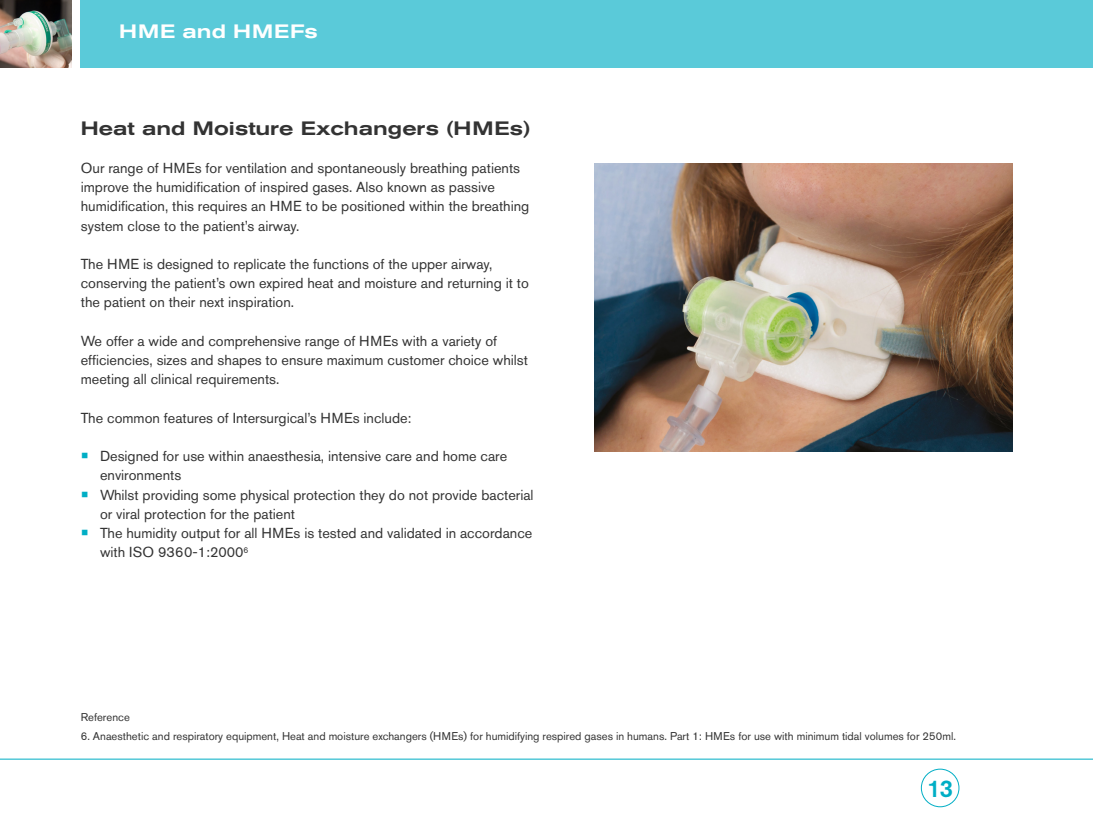
<style>
.page{position:relative;width:1093px;height:820px;background:#fff}
.page>*{position:absolute;margin:0;border:0;box-sizing:border-box;transform-origin:0 0}
.t1{font:500 24px "Akzidenz Grotesk Pro";color:#00aec5}
.t2{font:500 expanded 19.2px "Akzidenz Grotesk Pro";color:#333}
.t3{font:500 expanded 19.2px "Akzidenz Grotesk Pro";letter-spacing:.04em;color:#fff}
.t4{font:14.4px/19.2px "Akzidenz Grotesk Pro";color:#333}
.t5{font:11.2px "Akzidenz Grotesk Pro";color:#333}
.s1{font-size:24px;color:#00aec5}
</style>
<div class="page">
<hr style="left:0;top:758px;width:1093px;height:1px;background:#00aec5">
<div style="left:921px;top:768px;width:38px;height:38px;border:1px solid #00aec5;border-radius:50%"></div>
<div style="left:81px;top:0;width:1012px;height:67px;background:#5acad9"></div>
<img style="left:0;top:0;width:71px;height:67px">
<img style="left:594px;top:163px;width:418px;height:288px">
<h2 class="t3" style="left:119px;top:19px;width:200px">HME and HMEFs</h2>
<h2 class="t2" style="left:81px;top:115px;width:451px">Heat and Moisture Exchangers (HMEs)</h2>
<p class="t4" style="left:81px;top:158px;width:450px">Our range of HMEs for ventilation and spontaneously breathing patients improve the humidification of inspired gases. Also known as passive humidification, this requires an HME to be positioned within the breathing system close to the patient’s airway.</p>
<p class="t4" style="left:81px;top:254px;width:449px">The HME is designed to replicate the functions of the upper airway, conserving the patient’s own expired heat and moisture and returning it to the patient on their next inspiration.</p>
<p class="t4" style="left:81px;top:331px;width:449px">We offer a wide and comprehensive range of HMEs with a variety of efficiencies, sizes and shapes to ensure maximum customer choice whilst meeting all clinical requirements.</p>
<p class="t4" style="left:81px;top:408px;width:332px">The common features of Intersurgical’s HMEs include:</p>
<p class="t4" style="left:100px;top:446px;width:409px;text-indent:-19px"><span class="s1">•</span> Designed for use within anaesthesia, intensive care and home care environments</p>
<p class="t4" style="left:100px;top:485px;width:435px;text-indent:-19px"><span class="s1">•</span> Whilst providing some physical protection they do not provide bacterial or viral protection for the patient</p>
<p class="t4" style="left:100px;top:523px;width:434px;text-indent:-19px"><span class="s1">•</span> The humidity output for all HMEs is tested and validated in accordance with ISO 9360-1:2000<sup>6</sup></p>
<p class="t5" style="left:81px;top:709px;width:51px">Reference</p>
<p class="t5" style="left:81px;top:728px;width:876px">6. Anaesthetic and respiratory equipment, Heat and moisture exchangers (HMEs) for humidifying respired gases in humans. Part 1: HMEs for use with minimum tidal volumes for 250ml.</p>
<h1 class="t1" style="left:927px;top:772px;width:27px">13</h1>
</div>
